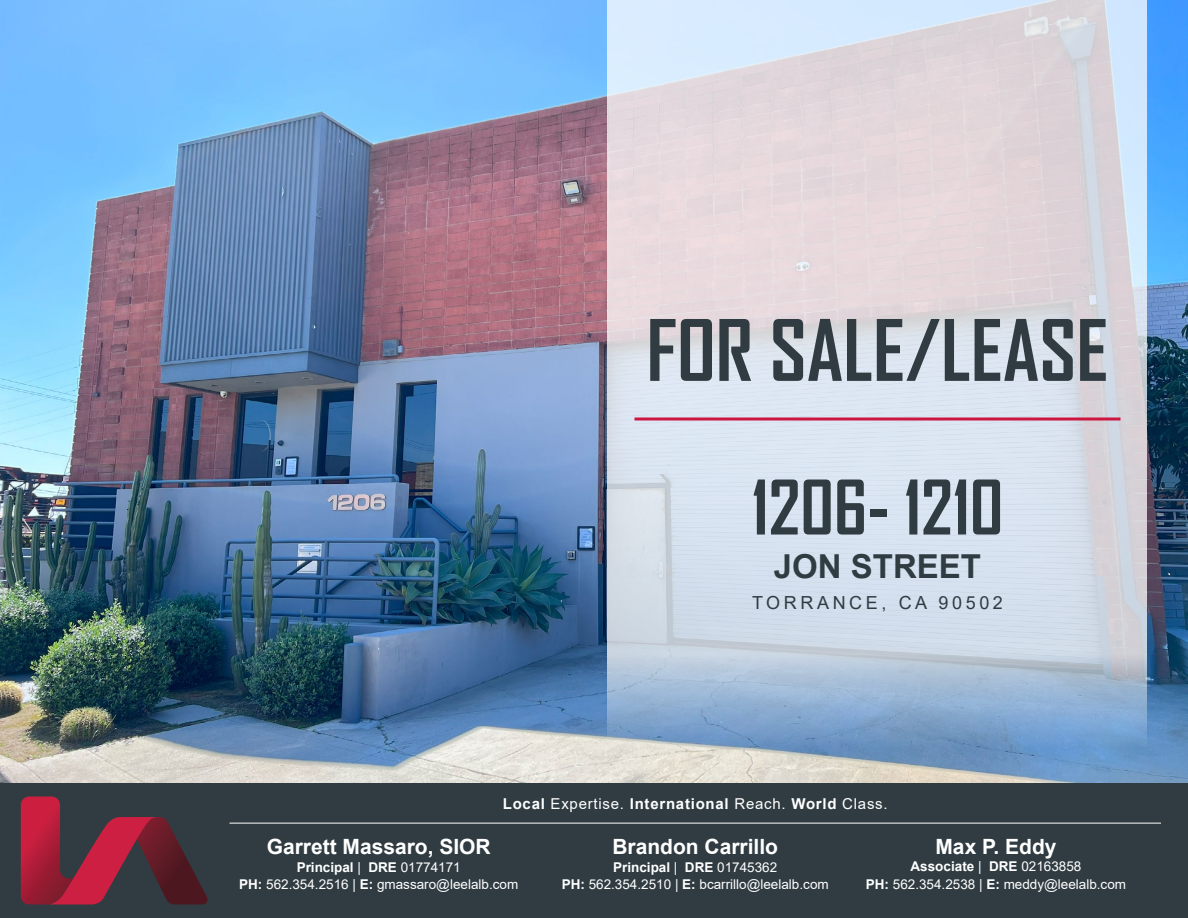
<style>
.page{position:relative;width:1188px;height:918px;background:#fff}
.page>*{position:absolute;margin:0;border:0;box-sizing:border-box;transform-origin:0 0}
.t1{font:700 81px "Agency FB";color:#303c42}
.t2{font:700 72px "Agency FB";color:#303c42}
.t3{font:700 33px "Arial";color:#303c42}
.t4{font:700 21px "Arial";color:#fff}
.t5{font:18px "Arial";letter-spacing:.2em;color:#303c42}
.t6{font:700 15px "Arial";letter-spacing:.05em;color:#fff}
.t7{font:13.5px/17.7px "Arial";color:#fff;text-align:center}
.s1{font-weight:400}
.s2{font-weight:700}
</style>
<div class="page">
<div style="left:0;top:783px;width:1188px;height:135px;background:#303c42"></div>
<svg style="left:21px;top:796px;width:187px;height:108px"></svg>
<img style="left:0;top:0;width:1188px;height:783px">
<hr style="left:230px;top:823px;width:931px;height:1px;background:#fff">
<svg style="left:608px;top:0;width:540px;height:783px;background:#d1d6e2"></svg>
<hr style="left:634px;top:418px;width:486px;height:3px;background:#cd163f">
<h1 class="t1" style="left:647px;top:300px;width:463px">FOR SALE/LEASE</h1>
<h2 class="t2" style="left:752px;top:463px;width:253px">1206- 1210</h2>
<h3 class="t3" style="left:774px;top:543px;width:209px">JON STREET</h3>
<h3 class="t5" style="left:752px;top:590px;width:252px">TORRANCE, CA 90502</h3>
<p class="t6" style="left:503px;top:793px;width:386px">Local <span class="s1">Expertise.</span> International <span class="s1">Reach.</span> World <span class="s1">Class.</span></p>
<h3 class="t4" style="left:267px;top:832px;width:226px">Garrett Massaro, SIOR</h3>
<p class="t7" style="left:239px;top:858px;width:281px"><span class="s2">Principal</span> | <span class="s2">DRE</span> 01774171<br><span class="s2">PH:</span> 562.354.2516 | <span class="s2">E:</span> gmassaro@leelalb.com</p>
<h3 class="t4" style="left:612px;top:832px;width:167px">Brandon Carrillo</h3>
<p class="t7" style="left:562px;top:858px;width:269px"><span class="s2">Principal</span> | <span class="s2">DRE</span> 01745362<br><span class="s2">PH:</span> 562.354.2510 | <span class="s2">E:</span> bcarrillo@leelalb.com</p>
<h3 class="t4" style="left:936px;top:832px;width:123px">Max P. Eddy</h3>
<p class="t7" style="left:866px;top:858px;width:262px"><span class="s2">Associate</span> | <span class="s2">DRE</span> 02163858<br><span class="s2">PH:</span> 562.354.2538 | <span class="s2">E:</span> meddy@leelalb.com</p>
</div>
